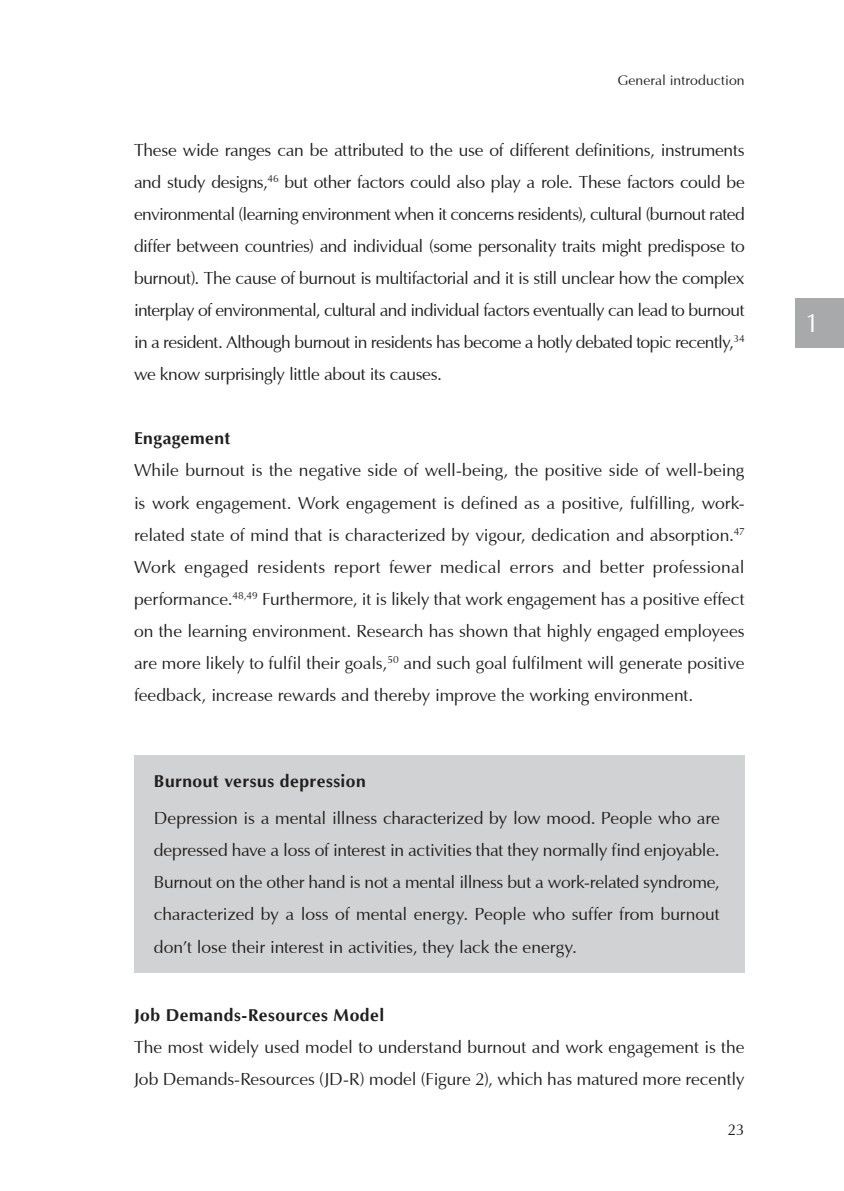
<style>
.page{position:relative;width:844px;height:1191px;background:#fff}
.page>*{position:absolute;margin:0;border:0;box-sizing:border-box;transform-origin:0 0}
.t1{font:26.25px "Optima";color:#fff}
.t2{font:17.5px/32px "Optima";letter-spacing:-.01em;color:#221f1f;text-align:justify}
.t3{font:700 17.5px "Optima";letter-spacing:.03em;color:#221f1f}
.t4{font:15.75px "Optima";color:#221f1f}
.t5{font:14px "Optima";letter-spacing:.005em;color:#221f1f}
</style>
<div class="page">
<div style="left:134px;top:754px;width:610px;height:218px;background:#d1d2d4"></div>
<div style="left:795px;top:298px;width:48px;height:49px;background:#a7a9ab"></div>
<p class="t5" style="left:617px;top:74px;width:129px">General introduction</p>
<p class="t2" style="left:134px;top:136px;width:612px">These wide ranges can be attributed to the use of different definitions, instruments and study designs,<sup>46</sup> but other factors could also play a role. These factors could be environmental (learning environment when it concerns residents), cultural (burnout rated differ between countries) and individual (some personality traits might predispose to burnout). The cause of burnout is multifactorial and it is still unclear how the complex interplay of environmental, cultural and individual factors eventually can lead to burnout in a resident. Although burnout in residents has become a hotly debated topic recently,<sup>34 </sup>we know surprisingly little about its causes.</p>
<p class="t3" style="left:134px;top:431px;width:98px">Engagement</p>
<p class="t2" style="left:134px;top:456px;width:612px">While burnout is the negative side of well-being, the positive side of well-being is work engagement. Work engagement is defined as a positive, fulfilling, work&shy;related state of mind that is characterized by vigour, dedication and absorption.<sup>47<br></sup>Work engaged residents report fewer medical errors and better professional performance.<sup>48,49</sup> Furthermore, it is likely that work engagement has a positive effect on the learning environment. Research has shown that highly engaged employees are more likely to fulfil their goals,<sup>50</sup> and such goal fulfilment will generate positive feedback, increase rewards and thereby improve the working environment.</p>
<p class="t3" style="left:154px;top:774px;width:213px">Burnout versus depression</p>
<p class="t2" style="left:154px;top:804px;width:567px">Depression is a mental illness characterized by low mood. People who are depressed have a loss of interest in activities that they normally find enjoyable.<br>Burnout on the other hand is not a mental illness but a work-related syndrome, characterized by a loss of mental energy. People who suffer from burnout don’t lose their interest in activities, they lack the energy.</p>
<p class="t3" style="left:134px;top:1007px;width:251px">Job Demands-Resources Model</p>
<p class="t2" style="left:134px;top:1032px;width:612px">The most widely used model to understand burnout and work engagement is the<br>Job Demands-Resources (JD-R) model (Figure 2), which has matured more recently</p>
<p class="t4" style="left:727px;top:1123px;width:19px">23</p>
<h1 class="t1" style="left:805px;top:308px;width:16px">1</h1>
</div>
